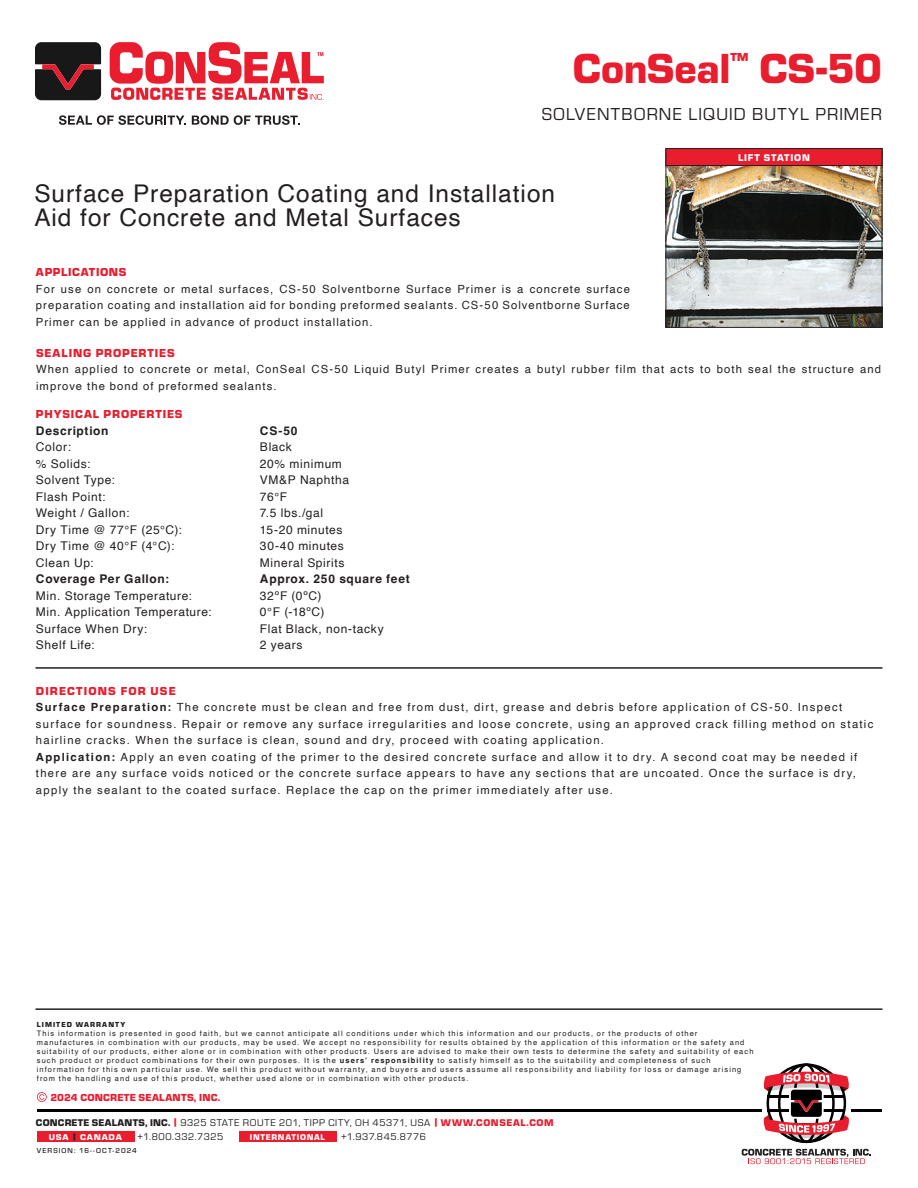
<style>
.page{position:relative;width:918px;height:1188px;background:#fff}
.page>*{position:absolute;margin:0;border:0;box-sizing:border-box;transform-origin:0 0}
.t1{font:900 43.65px "Eurostile";letter-spacing:-.01em;color:#e91d2d}
.t2{font:24.45px/24.3px "Helvetica";letter-spacing:.04em;color:#231f20}
.t3{font:18px "Eurostile";letter-spacing:.055em;color:#231f20}
.t4{font:12px/16.5px "Helvetica";letter-spacing:.05em;color:#231f20}
.t5{font:700 12px "Helvetica";letter-spacing:.055em;color:#231f20}
.t6{font:900 12px "Eurostile";letter-spacing:.075em;color:#e91d2d}
.t7{font:900 12px "Eurostile";letter-spacing:.095em;color:#e91d2d}
.t8{font:900 12px "Eurostile";letter-spacing:.055em;color:#e91d2d}
.t9{font:11.25px/16.5px "Helvetica";letter-spacing:.115em;color:#231f20;text-align:justify}
.t10{font:11.25px/16.5px "Helvetica";letter-spacing:.095em;color:#231f20}
.t11{font:900 10.5px "Eurostile";letter-spacing:.02em;color:#e91d2d}
.t12{font:10.2px "Eurostile";letter-spacing:.055em;color:#231f20}
.t13{font:900 10.2px "Eurostile";letter-spacing:.08em;color:#fff}
.t14{font:900 8.7px "Eurostile";letter-spacing:.085em;color:#fff}
.t15{font:900 8.7px "Eurostile";letter-spacing:.085em;color:#fff;scale:1.06 1}
.t16{font:7.5px/9px "Helvetica";letter-spacing:.14em;color:#231f20}
.t17{font:500 7.5px "Eurostile";letter-spacing:.14em;color:#231f20}
.t18{font:900 7.5px "Eurostile";letter-spacing:.145em;color:#231f20}
.s1{font-weight:700}
.s2{font-weight:900}
.s3{font-weight:900;color:#e91d2d}
.s4{color:#231f20}
</style>
<div class="page">
<img style="left:668px;top:166px;width:212px;height:160px">
<div style="left:666px;top:148px;width:216px;height:180px;border:1px solid #231f20"></div>
<div style="left:666px;top:148px;width:216px;height:18px;background:#e91d2d;border:1px solid #231f20"></div>
<hr style="left:36px;top:667px;width:846px;height:2px;background:#231f20">
<hr style="left:36px;top:1008px;width:846px;height:2px;background:#231f20">
<hr style="left:37px;top:1109px;width:725px;height:3px;background:#000">
<hr style="left:851px;top:1109px;width:31px;height:3px;background:#000">
<div style="left:37px;top:1131px;width:97px;height:11px;background:#e91d2d"></div>
<div style="left:239px;top:1131px;width:97px;height:11px;background:#e91d2d"></div>
<svg style="left:37px;top:1092px;width:10px;height:10px"></svg>
<svg style="left:742px;top:1149px;width:129px;height:15px"></svg>
<svg style="left:764px;top:1063px;width:85px;height:80px"></svg>
<svg style="left:35px;top:42px;width:66px;height:58px;background:#342022"></svg>
<svg style="left:110px;top:42px;width:214px;height:58px"></svg>
<svg style="left:59px;top:115px;width:127px;height:10px"></svg>
<svg style="left:192px;top:115px;width:108px;height:10px"></svg>
<h1 class="t1" style="left:573px;top:37px;width:311px">ConSeal<sup>™</sup> CS-50</h1>
<h3 class="t3" style="left:542px;top:102px;width:342px">SOLVENTBORNE LIQUID BUTYL PRIMER</h3>
<p class="t13" style="left:738px;top:150px;width:73px">LIFT STATION</p>
<h2 class="t2" style="left:34px;top:182px;width:522px">Surface Preparation Coating and Installation<br>Aid for Concrete and Metal Surfaces</h2>
<p class="t8" style="left:36px;top:264px;width:92px">APPLICATIONS</p>
<p class="t9" style="left:36px;top:281px;width:595px">For use on concrete or metal surfaces, CS-50 Solventborne Surface Primer is a concrete surface preparation coating and installation aid for bonding preformed sealants. CS-50 Solventborne Surface Primer can be applied in advance of product installation.</p>
<p class="t10" style="left:36px;top:361px;width:847px">When applied to concrete or metal, ConSeal CS-50 Liquid Butyl Primer creates a butyl rubber film that acts to both seal the structure and improve the bond of preformed sealants.</p>
<p class="t6" style="left:36px;top:344px;width:140px">SEALING PROPERTIES</p>
<p class="t6" style="left:36px;top:405px;width:148px">PHYSICAL PROPERTIES</p>
<p class="t5" style="left:36px;top:423px;width:74px">Description</p>
<p class="t4" style="left:36px;top:439px;width:147px">Color:<br>% Solids:<br>Solvent Type:<br>Flash Point:<br>Weight / Gallon:<br>Dry Time @ 77°F (25°C):<br>Dry Time @ 40°F (4°C):<br>Clean Up:</p>
<p class="t5" style="left:36px;top:572px;width:135px">Coverage Per Gallon:</p>
<p class="t4" style="left:36px;top:588px;width:177px">Min. Storage Temperature:<br>Min. Application Temperature:<br>Surface When Dry:<br>Shelf Life:</p>
<p class="t5" style="left:260px;top:423px;width:39px">CS-50</p>
<p class="t4" style="left:260px;top:439px;width:91px">Black<br>20% minimum<br>VM&amp;P Naphtha<br>76°F<br>7.5 lbs./gal<br>15-20 minutes<br>30-40 minutes<br>Mineral Spirits</p>
<p class="t5" style="left:260px;top:572px;width:151px">Approx. 250 square feet</p>
<p class="t4" style="left:260px;top:588px;width:125px">32ºF (0ºC)<br>0°F (-18ºC)<br>Flat Black, non-tacky<br>2 years</p>
<p class="t7" style="left:36px;top:682px;width:141px">DIRECTIONS FOR USE</p>
<p class="t9" style="left:36px;top:699px;width:839px;text-align:left"><span class="s1">Surface Preparation:</span> The concrete must be clean and free from dust, dirt, grease and debris before application of CS-50. Inspect surface for soundness. Repair or remove any surface irregularities and loose concrete, using an approved crack filling method on static hairline cracks. When the surface is clean, sound and dry, proceed with coating application.<br><span class="s1">Application:</span> Apply an even coating of the primer to the desired concrete surface and allow it to dry. A second coat may be needed if there are any surface voids noticed or the concrete surface appears to have any sections that are uncoated. Once the surface is dry, apply the sealant to the coated surface. Replace the cap on the primer immediately after use.</p>
<p class="t18" style="left:37px;top:1019px;width:90px">LIMITED WARRANTY</p>
<p class="t16" style="left:37px;top:1029px;width:718px">This information is presented in good faith, but we cannot anticipate all conditions under which this information and our products, or the products of other manufactures in combination with our products, may be used. We accept no responsibility for results obtained by the application of this information or the safety and suitability of our products, either alone or in combination with other products. Users are advised to make their own tests to determine the safety and suitability of each such product or product combinations for their own purposes. It is the <span class="s1">users’ responsibility</span> to satisfy himself as to the suitability and completeness of such information for this own particular use. We sell this product without warranty, and buyers and users assume all responsibility and liability for loss or damage arising from the handling and use of this product, whether used alone or in combination with other products.</p>
<p class="t11" style="left:50px;top:1090px;width:171px">2024 CONCRETE SEALANTS, INC.</p>
<p class="t12" style="left:36px;top:1116px;width:519px"><span class="s2">CONCRETE SEALANTS, INC.</span> <span class="s3">|</span> 9325 STATE ROUTE 201, TIPP CITY, OH 45371, USA <span class="s3">| WWW.CONSEAL.COM</span></p>
<p class="t17" style="left:37px;top:1145px;width:101px">VERSION: 16--OCT-2024</p>
<p class="t15" style="left:49px;top:1131px;width:70px">USA <span class="s4">|</span> CANADA</p>
<p class="t12" style="left:137px;top:1130px;width:88px">+1.800.332.7325</p>
<p class="t14" style="left:250px;top:1131px;width:77px">INTERNATIONAL</p>
<p class="t12" style="left:341px;top:1130px;width:87px">+1.937.845.8776</p>
</div>
